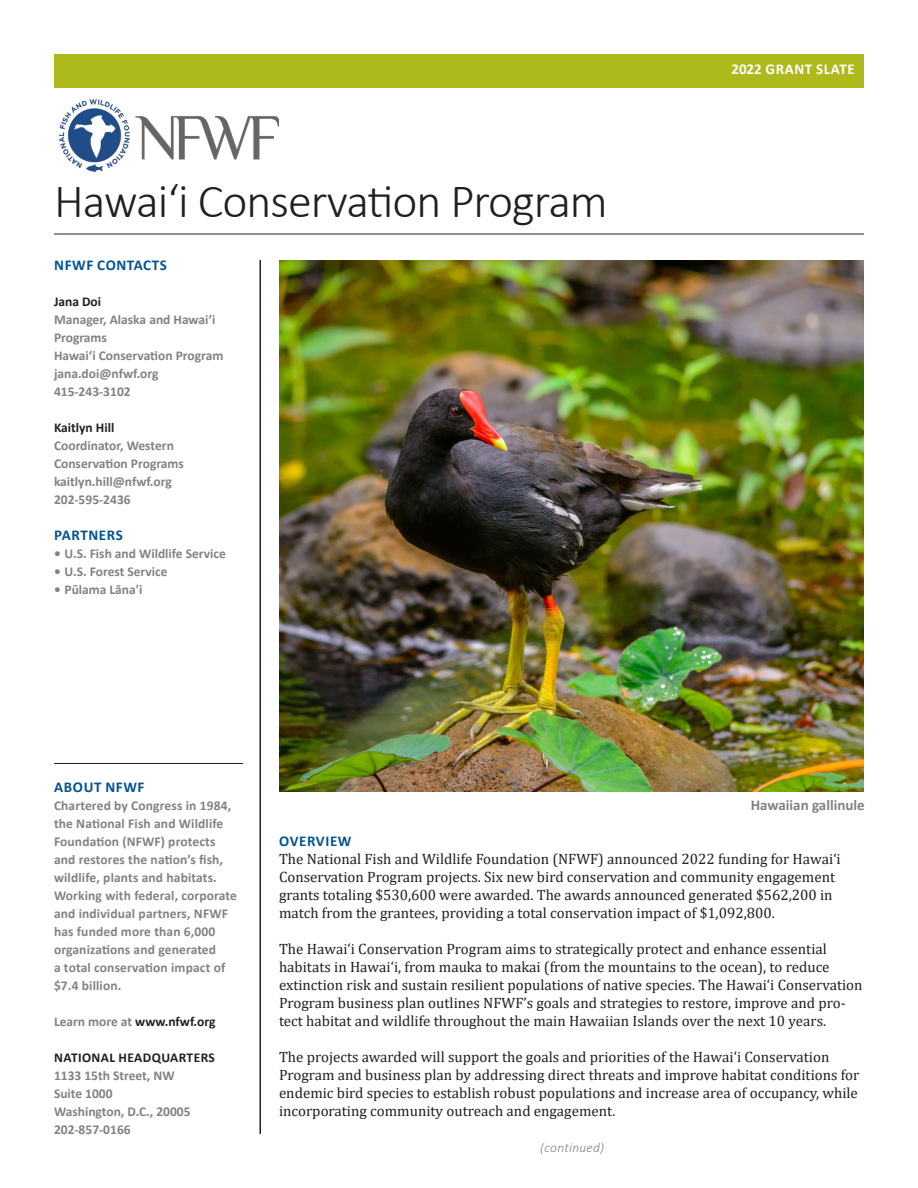
<style>
.page{position:relative;width:918px;height:1188px;background:#fff}
.page>*{position:absolute;margin:0;border:0;box-sizing:border-box;transform-origin:0 0}
.t1{font:300 48px "Calibri";letter-spacing:-.02em;color:#231f20}
.t2{font:15px/18px "Cambria";color:#231f20}
.t3{font:700 15px "Calibri";letter-spacing:.04em;color:#015393}
.t4{font:700 15px "Calibri";color:#808285}
.t5{font:700 15px "Calibri";letter-spacing:.04em;color:#fff}
.t6{font:700 13.5px/18px "Calibri";color:#808285}
.t7{font:700 13.5px "Calibri";color:#231f20}
.t8{font:700 13.5px/18px "Calibri";letter-spacing:.02em;color:#231f20}
.t9{font:italic 300 13.5px "Calibri";letter-spacing:.02em;color:#808285}
.s1{color:#808285}
</style>
<div class="page">
<img style="left:60px;top:100px;width:219px;height:71px">
<hr style="left:54px;top:234px;width:810px;height:1px;background:#231f20">
<div style="left:54px;top:54px;width:810px;height:33px;background:#aeb91c"></div>
<hr style="left:260px;top:260px;width:1px;height:874px;background:#231f20">
<img style="left:279px;top:260px;width:585px;height:532px">
<hr style="left:54px;top:763px;width:189px;height:1px;background:#231f20">
<p class="t1" style="left:54px;top:171px;width:555px">Hawai‘i Conservation Program</p>
<p class="t3" style="left:54px;top:254px;width:114px">NFWF CONTACTS</p>
<p class="t7" style="left:54px;top:292px;width:49px">Jana Doi</p>
<p class="t6" style="left:54px;top:310px;width:163px">Manager, Alaska and Hawai‘i<br>Programs</p>
<p class="t6" style="left:54px;top:346px;width:171px">Hawai‘i Conservation Program</p>
<p class="t6" style="left:54px;top:364px;width:106px">jana.doi@nfwf.org</p>
<p class="t6" style="left:54px;top:382px;width:78px">415-243-3102</p>
<p class="t7" style="left:54px;top:418px;width:62px">Kaitlyn Hill</p>
<p class="t6" style="left:54px;top:436px;width:131px">Coordinator, Western<br>Conservation Programs</p>
<p class="t6" style="left:54px;top:472px;width:119px">kaitlyn.hill@nfwf.org</p>
<p class="t6" style="left:54px;top:490px;width:78px">202-595-2436</p>
<p class="t3" style="left:54px;top:524px;width:70px">PARTNERS</p>
<p class="t6" style="left:54px;top:544px;width:174px">• U.S. Fish and Wildlife Service</p>
<p class="t6" style="left:54px;top:562px;width:115px">• U.S. Forest Service</p>
<p class="t6" style="left:54px;top:580px;width:90px">• Pūlama Lāna'i</p>
<p class="t5" style="left:731px;top:59px;width:125px">2022 GRANT SLATE</p>
<p class="t3" style="left:54px;top:776px;width:92px">ABOUT NFWF</p>
<p class="t6" style="left:54px;top:796px;width:185px">Chartered by Congress in 1984, the National Fish and Wildlife<br>Foundation (NFWF) protects and restores the nation’s fish, wildlife, plants and habitats.<br>Working with federal, corporate and individual partners, NFWF has funded more than 6,000 organizations and generated<br>a total conservation impact of $7.4 billion.</p>
<p class="t7" style="left:54px;top:1012px;width:163px"><span class="s1">Learn more at</span> www.nfwf.org</p>
<p class="t8" style="left:54px;top:1048px;width:162px">NATIONAL HEADQUARTERS<br><span class="s1">1133 15th Street, NW</span></p>
<p class="t6" style="left:54px;top:1084px;width:60px">Suite 1000</p>
<p class="t6" style="left:54px;top:1102px;width:138px">Washington, D.C., 20005<br>202-857-0166</p>
<p class="t4" style="left:751px;top:794px;width:116px">Hawaiian gallinule</p>
<p class="t3" style="left:279px;top:830px;width:74px">OVERVIEW</p>
<p class="t2" style="left:279px;top:850px;width:563px">The National Fish and Wildlife Foundation (NFWF) announced 2022 funding for Hawai‘i Conservation Program projects. Six new bird conservation and community engagement grants totaling $530,600 were awarded. The awards announced generated $562,200 in match from the grantees, providing a total conservation impact of $1,092,800.</p>
<p class="t2" style="left:279px;top:940px;width:585px">The Hawai‘i Conservation Program aims to strategically protect and enhance essential habitats in Hawai‘i, from mauka to makai (from the mountains to the ocean), to reduce extinction risk and sustain resilient populations of native species. The Hawai‘i Conservation Program business plan outlines NFWF’s goals and strategies to restore, improve and pro&shy;tect habitat and wildlife throughout the main Hawaiian Islands over the next 10 years.</p>
<p class="t2" style="left:279px;top:1048px;width:582px">The projects awarded will support the goals and priorities of the Hawai‘i Conservation Program and business plan by addressing direct threats and improve habitat conditions for endemic bird species to establish robust populations and increase area of occupancy, while incorporating community outreach and engagement.</p>
<p class="t9" style="left:540px;top:1139px;width:66px">(continued)</p>
</div>
